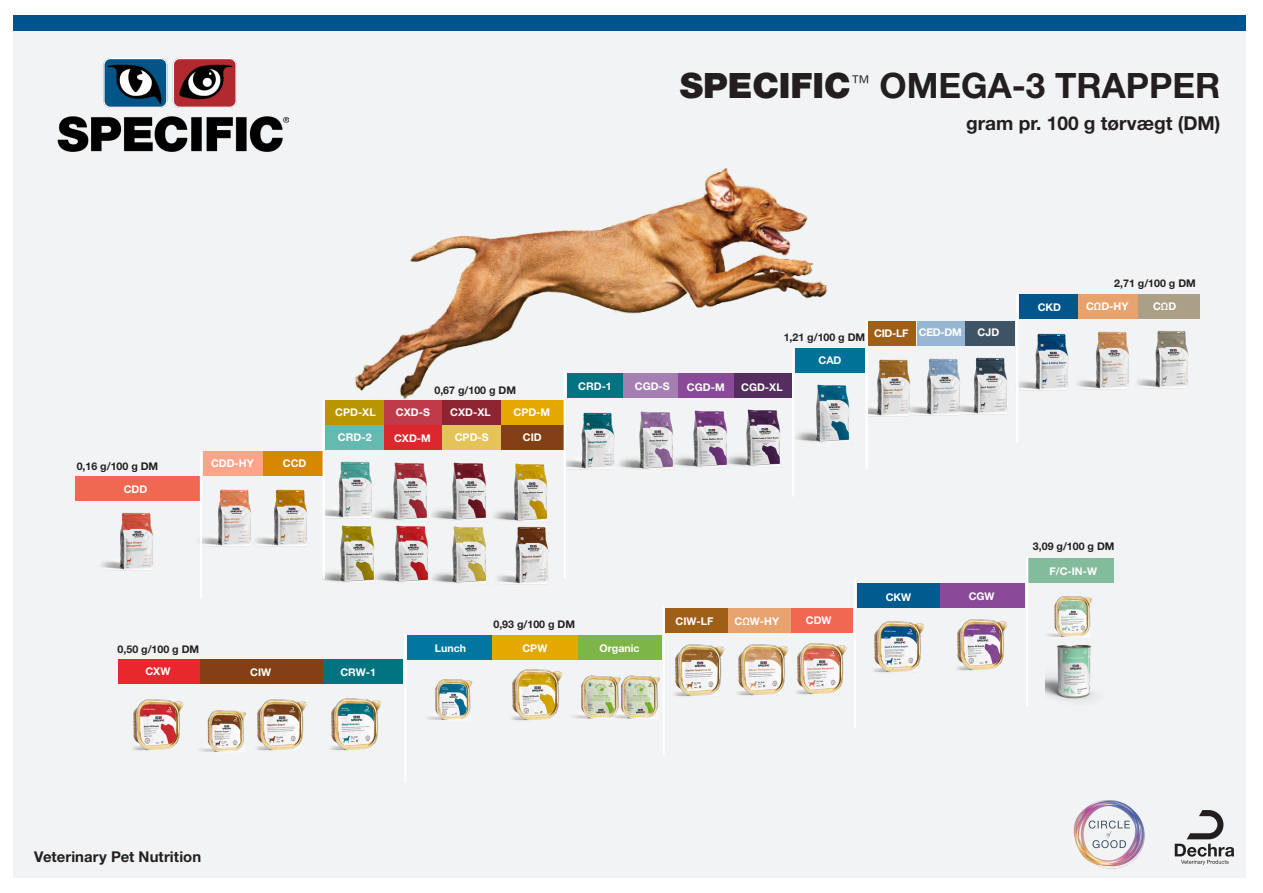
<style>
.page{position:relative;width:1263px;height:893px;background:#fff}
.page>*{position:absolute;margin:0;border:0;box-sizing:border-box;transform-origin:0 0}
.t1{font:700 34.95px "Helvetica Neue LT Std";color:#231f20}
.t2{font:700 19.05px "Helvetica Neue LT Std";color:#231f20}
.t3{font:700 14.85px "Helvetica Neue LT Std";letter-spacing:.005em;color:#231f20}
.t4{font:700 10.65px "Helvetica Neue LT Std";color:#fff}
.t5{font:700 10.65px "Helvetica Neue LT Std";color:#231f20}
.s1{font-weight:900}
</style>
<div class="page">
<div style="left:14px;top:21px;width:1232px;height:857px;background:#f2f3f4"></div>
<div style="left:14px;top:15px;width:1232px;height:15px;background:#00538d"></div>
<svg style="left:1175px;top:810px;width:59px;height:55px"></svg>
<img style="left:355px;top:167px;width:510px;height:247px">
<img style="left:57px;top:58px;width:231px;height:94px">
<div style="left:790px;top:608px;width:63px;height:25px;background:#f06852"></div>
<div style="left:322px;top:659px;width:81px;height:25px;background:#007481"></div>
<div style="left:1029px;top:558px;width:85px;height:25px;background:#82bc9c"></div>
<div style="left:666px;top:608px;width:62px;height:25px;background:#a05f17"></div>
<div style="left:578px;top:635px;width:84px;height:25px;background:#7db549"></div>
<div style="left:857px;top:583px;width:84px;height:25px;background:#005b8f"></div>
<div style="left:941px;top:583px;width:84px;height:25px;background:#8b4999"></div>
<div style="left:118px;top:659px;width:84px;height:25px;background:#e9282d"></div>
<div style="left:200px;top:659px;width:122px;height:25px;background:#824014"></div>
<div style="left:407px;top:635px;width:86px;height:25px;background:#0077a0"></div>
<div style="left:493px;top:635px;width:85px;height:25px;background:#e5a800"></div>
<img style="left:427px;top:679px;width:46px;height:41px">
<img style="left:199px;top:710px;width:47px;height:42px">
<img style="left:1054px;top:596px;width:38px;height:34px">
<img style="left:956px;top:619px;width:52px;height:52px">
<img style="left:511px;top:669px;width:52px;height:52px">
<img style="left:132px;top:699px;width:52px;height:52px">
<img style="left:796px;top:643px;width:51px;height:52px">
<img style="left:256px;top:699px;width:51px;height:52px">
<img style="left:873px;top:621px;width:52px;height:52px">
<img style="left:737px;top:644px;width:52px;height:52px">
<img style="left:330px;top:698px;width:52px;height:53px">
<img style="left:573px;top:675px;width:34px;height:44px">
<img style="left:607px;top:675px;width:53px;height:44px">
<hr style="left:1026px;top:557px;width:2px;height:149px;background:#fff">
<hr style="left:854px;top:580px;width:2px;height:149px;background:#fff">
<hr style="left:663px;top:606px;width:2px;height:149px;background:#fff">
<hr style="left:404px;top:634px;width:2px;height:149px;background:#fff">
<img style="left:1073px;top:800px;width:72px;height:69px">
<svg style="left:1089px;top:820px;width:41px;height:28px"></svg>
<div style="left:795px;top:348px;width:69px;height:25px;background:#007297"></div>
<div style="left:325px;top:425px;width:59px;height:24px;background:#65bab0"></div>
<div style="left:567px;top:373px;width:56px;height:25px;background:#007481"></div>
<div style="left:384px;top:400px;width:58px;height:25px;background:#c03b4a"></div>
<div style="left:384px;top:425px;width:58px;height:25px;background:#dc272d"></div>
<div style="left:442px;top:400px;width:58px;height:25px;background:#8d2431"></div>
<div style="left:325px;top:400px;width:59px;height:25px;background:#b99600"></div>
<div style="left:1078px;top:294px;width:60px;height:25px;background:#e6a36e"></div>
<div style="left:203px;top:451px;width:60px;height:25px;background:#ffa389"></div>
<div style="left:442px;top:425px;width:59px;height:24px;background:#e4c458"></div>
<div style="left:501px;top:400px;width:62px;height:25px;background:#e5a800"></div>
<div style="left:501px;top:425px;width:62px;height:24px;background:#824014"></div>
<div style="left:75px;top:477px;width:125px;height:24px;background:#f06852"></div>
<div style="left:1138px;top:294px;width:62px;height:25px;background:#ab9f88"></div>
<div style="left:263px;top:451px;width:60px;height:25px;background:#d78800"></div>
<div style="left:1019px;top:294px;width:59px;height:25px;background:#00558b"></div>
<img style="left:258px;top:489px;width:50px;height:58px">
<img style="left:199px;top:484px;width:59px;height:63px">
<img style="left:101px;top:512px;width:53px;height:59px">
<img style="left:497px;top:526px;width:52px;height:59px">
<img style="left:1018px;top:333px;width:51px;height:58px">
<img style="left:1077px;top:331px;width:53px;height:59px">
<img style="left:1137px;top:330px;width:52px;height:59px">
<img style="left:567px;top:407px;width:55px;height:63px">
<img style="left:325px;top:461px;width:45px;height:58px">
<hr style="left:200px;top:450px;width:2px;height:149px;background:#fff">
<img style="left:370px;top:462px;width:57px;height:58px">
<img style="left:379px;top:525px;width:49px;height:58px">
<img style="left:431px;top:462px;width:117px;height:59px">
<img style="left:322px;top:525px;width:57px;height:57px">
<img style="left:428px;top:526px;width:58px;height:57px">
<img style="left:794px;top:382px;width:60px;height:60px">
<div style="left:965px;top:321px;width:50px;height:25px;background:#3e5364"></div>
<div style="left:868px;top:321px;width:48px;height:25px;background:#a05f17"></div>
<div style="left:623px;top:373px;width:57px;height:25px;background:#a57fb2"></div>
<div style="left:678px;top:373px;width:58px;height:25px;background:#8b4999"></div>
<div style="left:734px;top:373px;width:58px;height:25px;background:#552d5f"></div>
<img style="left:917px;top:358px;width:34px;height:58px">
<img style="left:951px;top:357px;width:57px;height:59px">
<img style="left:615px;top:409px;width:55px;height:61px">
<img style="left:670px;top:407px;width:53px;height:60px">
<img style="left:723px;top:406px;width:62px;height:60px">
<hr style="left:323px;top:400px;width:2px;height:179px;background:#fff">
<hr style="left:564px;top:373px;width:2px;height:206px;background:#fff">
<hr style="left:792px;top:348px;width:2px;height:149px;background:#fff">
<hr style="left:866px;top:320px;width:2px;height:149px;background:#fff">
<hr style="left:1016px;top:293px;width:2px;height:149px;background:#fff">
<img style="left:1045px;top:630px;width:49px;height:71px">
<div style="left:917px;top:321px;width:48px;height:25px;background:#97b6d4"></div>
<img style="left:868px;top:359px;width:49px;height:58px">
<div style="left:728px;top:608px;width:62px;height:25px;background:#e6a36e"></div>
<img style="left:674px;top:644px;width:51px;height:53px">
<p class="t1" style="left:680px;top:64px;width:542px"><span class="s1">SPECIFIC</span><sup>™</sup> OMEGA-3 TRAPPER</p>
<p class="t2" style="left:966px;top:111px;width:256px">gram pr. 100 g tørvægt (DM)</p>
<p class="t5" style="left:1114px;top:276px;width:83px">2,71 g/100 g DM</p>
<p class="t4" style="left:1038px;top:301px;width:25px">CKD</p>
<p class="t4" style="left:1086px;top:300px;width:44px">CΩD-HY</p>
<p class="t4" style="left:1153px;top:299px;width:25px">CΩD</p>
<p class="t5" style="left:784px;top:330px;width:83px">1,21 g/100 g DM</p>
<p class="t4" style="left:874px;top:327px;width:36px">CID-LF</p>
<p class="t4" style="left:977px;top:325px;width:23px">CJD</p>
<p class="t4" style="left:919px;top:326px;width:44px">CED-DM</p>
<p class="t4" style="left:818px;top:354px;width:24px">CAD</p>
<p class="t5" style="left:434px;top:384px;width:83px">0,67 g/100 g DM</p>
<p class="t4" style="left:578px;top:379px;width:35px">CRD-1</p>
<p class="t4" style="left:635px;top:379px;width:36px">CGD-S</p>
<p class="t4" style="left:687px;top:380px;width:39px">CGD-M</p>
<p class="t4" style="left:741px;top:381px;width:43px">CGD-XL</p>
<p class="t4" style="left:335px;top:406px;width:42px">CPD-XL</p>
<p class="t4" style="left:450px;top:406px;width:42px">CXD-XL</p>
<p class="t4" style="left:396px;top:406px;width:35px">CXD-S</p>
<p class="t4" style="left:394px;top:431px;width:38px">CXD-M</p>
<p class="t4" style="left:455px;top:430px;width:35px">CPD-S</p>
<p class="t4" style="left:338px;top:431px;width:35px">CRD-2</p>
<p class="t4" style="left:513px;top:406px;width:38px">CPD-M</p>
<p class="t4" style="left:523px;top:431px;width:20px">CID</p>
<p class="t5" style="left:77px;top:460px;width:83px">0,16 g/100 g DM</p>
<p class="t4" style="left:211px;top:457px;width:44px">CDD-HY</p>
<p class="t4" style="left:283px;top:457px;width:25px">CCD</p>
<p class="t4" style="left:124px;top:483px;width:25px">CDD</p>
<p class="t5" style="left:1033px;top:540px;width:83px">3,09 g/100 g DM</p>
<p class="t4" style="left:1049px;top:564px;width:49px">F/C-IN-W</p>
<p class="t4" style="left:886px;top:590px;width:27px">CKW</p>
<p class="t4" style="left:969px;top:590px;width:27px">CGW</p>
<p class="t5" style="left:493px;top:618px;width:83px">0,93 g/100 g DM</p>
<p class="t4" style="left:675px;top:615px;width:39px">CIW-LF</p>
<p class="t4" style="left:734px;top:615px;width:46px">CΩW-HY</p>
<p class="t4" style="left:806px;top:613px;width:27px">CDW</p>
<p class="t5" style="left:118px;top:643px;width:83px">0,50 g/100 g DM</p>
<p class="t4" style="left:435px;top:642px;width:33px">Lunch</p>
<p class="t4" style="left:522px;top:642px;width:26px">CPW</p>
<p class="t4" style="left:600px;top:642px;width:42px">Organic</p>
<p class="t4" style="left:145px;top:665px;width:26px">CXW</p>
<p class="t4" style="left:250px;top:665px;width:23px">CIW</p>
<p class="t4" style="left:340px;top:665px;width:37px">CRW-1</p>
<p class="t3" style="left:34px;top:847px;width:168px">Veterinary Pet Nutrition</p>
</div>
